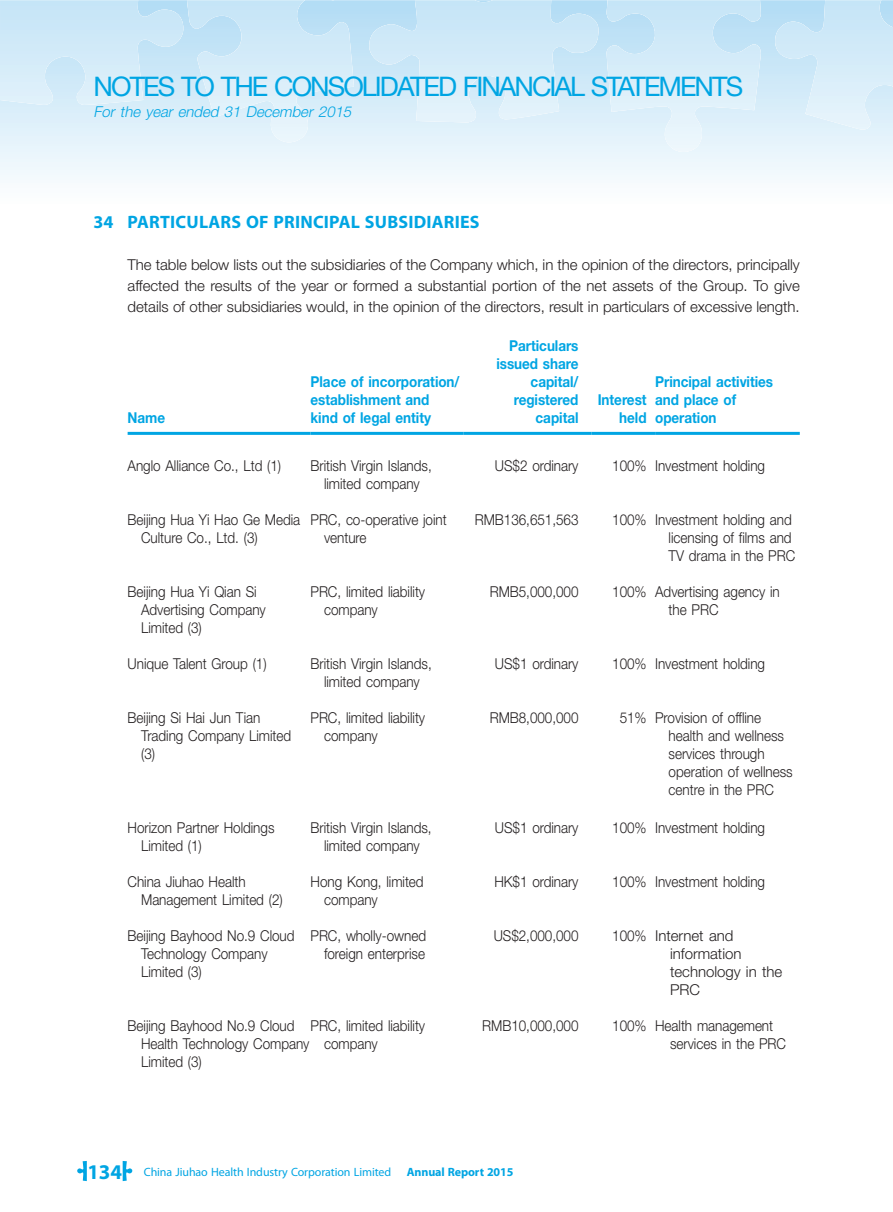
<style>
.page{position:relative;width:893px;height:1212px;background:#fff}
.page>*{position:absolute;margin:0;border:0;box-sizing:border-box;transform-origin:0 0}
.t1{font:27px "Helvetica Neue LT Std";letter-spacing:-.075em;color:#00a5e3}
.t2{font:700 18px "Myriad Pro";letter-spacing:.01em;color:#00a5e3}
.t3{font:300 15px/18px "Helvetica Neue LT Std";letter-spacing:-.005em;color:#231f20;scale:.9 1}
.t4{font:300 15px/21px "Helvetica Neue LT Std";letter-spacing:-.005em;color:#231f20;text-align:justify}
.t5{font:700 15px/18px "Helvetica Neue LT Std";letter-spacing:-.005em;color:#00a5e3;scale:.9 1}
.t6{font:italic 300 15px "Helvetica Neue LT Std";color:#00a5e3}
.t7{font:12px "Myriad Pro";letter-spacing:-.005em;color:#00a5e3}
.t8{font:700 12px "Myriad Pro";letter-spacing:-.01em;color:#00a5e3}
.s1{font-weight:700;font-size:21px}
</style>
<div class="page">
<svg style="left:0;top:0;width:892px;height:180px"></svg>
<svg style="left:606px;top:0;width:155px;height:152px;background:#d5ecf9"></svg>
<svg style="left:773px;top:0;width:119px;height:130px;background:#d1eaf8"></svg>
<svg style="left:0;top:0;width:354px;height:142px;background:#d3ebf8"></svg>
<svg style="left:368px;top:0;width:232px;height:122px;background:#d0e9f8"></svg>
<svg style="left:77px;top:1161px;width:10px;height:20px"></svg>
<svg style="left:123px;top:1161px;width:9px;height:20px"></svg>
<hr style="left:128px;top:432px;width:182px;height:3px;background:#00a5e3">
<hr style="left:310px;top:432px;width:153px;height:3px;background:#00a5e3">
<hr style="left:463px;top:432px;width:128px;height:3px;background:#00a5e3">
<hr style="left:591px;top:432px;width:64px;height:3px;background:#00a5e3">
<hr style="left:655px;top:432px;width:144px;height:3px;background:#00a5e3">
<h1 class="t1" style="left:94px;top:70px;width:651px">NOTES TO THE CONSOLIDATED FINANCIAL STATEMENTS</h1>
<p class="t6" style="left:94px;top:106px;width:262px">For the year ended 31 December 2015</p>
<p class="t2" style="left:94px;top:215px;width:387px">34 PARTICULARS OF PRINCIPAL SUBSIDIARIES</p>
<p class="t4" style="left:128px;top:255px;width:673px">The table below lists out the subsidiaries of the Company which, in the opinion of the directors, principally affected the results of the year or formed a substantial portion of the net assets of the Group. To give details of other subsidiaries would, in the opinion of the directors, result in particulars of excessive length.</p>
<p class="t5" style="left:128px;top:410px;width:43px">Name</p>
<p class="t5" style="left:310px;top:374px;width:167px">Place of incorporation/ establishment and kind of legal entity</p>
<p class="t5" style="left:496px;top:338px;width:93px;text-align:right">Particulars issued share capital/ registered capital</p>
<p class="t5" style="left:597px;top:392px;width:56px;text-align:right">Interest held</p>
<p class="t5" style="left:655px;top:374px;width:133px">Principal activities and place of operation</p>
<p class="t3" style="left:128px;top:458px;width:172px">Anglo Alliance Co., Ltd (1)</p>
<p class="t3" style="left:310px;top:458px;width:136px;text-align:center">British Virgin Islands, limited company</p>
<p class="t3" style="left:495px;top:458px;width:94px">US$2 ordinary</p>
<p class="t3" style="left:612px;top:458px;width:171px">100% Investment holding</p>
<p class="t3" style="left:141px;top:512px;width:178px;text-indent:-13px">Beijing Hua Yi Hao Ge Media<br>Culture Co., Ltd. (3)</p>
<p class="t3" style="left:324px;top:512px;width:138px;text-indent:-13px">PRC, co-operative joint venture</p>
<p class="t3" style="left:475px;top:512px;width:117px">RMB136,651,563</p>
<p class="t3" style="left:668px;top:512px;width:142px;text-indent:-56px">100% Investment holding and licensing of films and<br>TV drama in the PRC</p>
<p class="t3" style="left:141px;top:584px;width:140px;text-indent:-13px">Beijing Hua Yi Qian Si<br>Advertising Company<br>Limited (3)</p>
<p class="t3" style="left:324px;top:584px;width:114px;text-indent:-13px">PRC, limited liability company</p>
<p class="t3" style="left:489px;top:584px;width:100px">RMB5,000,000</p>
<p class="t3" style="left:612px;top:584px;width:188px;text-align:center">100% Advertising agency in the PRC</p>
<p class="t3" style="left:128px;top:656px;width:156px">Unique Talent Group (1)</p>
<p class="t3" style="left:310px;top:656px;width:136px;text-align:center">British Virgin Islands, limited company</p>
<p class="t3" style="left:495px;top:656px;width:94px">US$1 ordinary</p>
<p class="t3" style="left:612px;top:656px;width:171px">100% Investment holding</p>
<p class="t3" style="left:141px;top:710px;width:168px;text-indent:-13px">Beijing Si Hai Jun Tian<br>Trading Company Limited (3)</p>
<p class="t3" style="left:324px;top:710px;width:114px;text-indent:-13px">PRC, limited liability company</p>
<p class="t3" style="left:489px;top:710px;width:100px">RMB8,000,000</p>
<p class="t3" style="left:668px;top:710px;width:139px;text-indent:-49px">51% Provision of offline health and wellness services through operation of wellness centre in the PRC</p>
<p class="t3" style="left:141px;top:820px;width:150px;text-indent:-13px">Horizon Partner Holdings<br>Limited (1)</p>
<p class="t3" style="left:310px;top:820px;width:136px;text-align:center">British Virgin Islands, limited company</p>
<p class="t3" style="left:495px;top:820px;width:94px">US$1 ordinary</p>
<p class="t3" style="left:612px;top:820px;width:171px">100% Investment holding</p>
<p class="t3" style="left:141px;top:874px;width:159px;text-indent:-13px">China Jiuhao Health<br>Management Limited (2)</p>
<p class="t3" style="left:324px;top:874px;width:112px;text-indent:-13px">Hong Kong, limited company</p>
<p class="t3" style="left:494px;top:874px;width:95px">HK$1 ordinary</p>
<p class="t3" style="left:612px;top:874px;width:171px">100% Investment holding</p>
<p class="t3" style="left:141px;top:928px;width:172px;text-indent:-13px">Beijing Bayhood No.9 Cloud<br>Technology Company<br>Limited (3)</p>
<p class="t3" style="left:310px;top:928px;width:130px;text-align:right">PRC, wholly-owned foreign enterprise</p>
<p class="t3" style="left:493px;top:928px;width:96px">US$2,000,000</p>
<p class="t3" style="left:670px;top:928px;width:126px;text-indent:-58px">100% Internet and information technology in the<br>PRC</p>
<p class="t3" style="left:141px;top:1018px;width:188px;text-indent:-13px">Beijing Bayhood No.9 Cloud<br>Health Technology Company<br>Limited (3)</p>
<p class="t3" style="left:324px;top:1018px;width:114px;text-indent:-13px">PRC, limited liability company</p>
<p class="t3" style="left:482px;top:1018px;width:108px">RMB10,000,000</p>
<p class="t3" style="left:670px;top:1018px;width:130px;text-indent:-58px">100% Health management services in the PRC</p>
<p class="t7" style="left:87px;top:1165px;width:305px"><span class="s1">134</span> China Jiuhao Health Industry Corporation Limited</p>
<p class="t8" style="left:407px;top:1167px;width:108px">Annual Report 2015</p>
</div>
